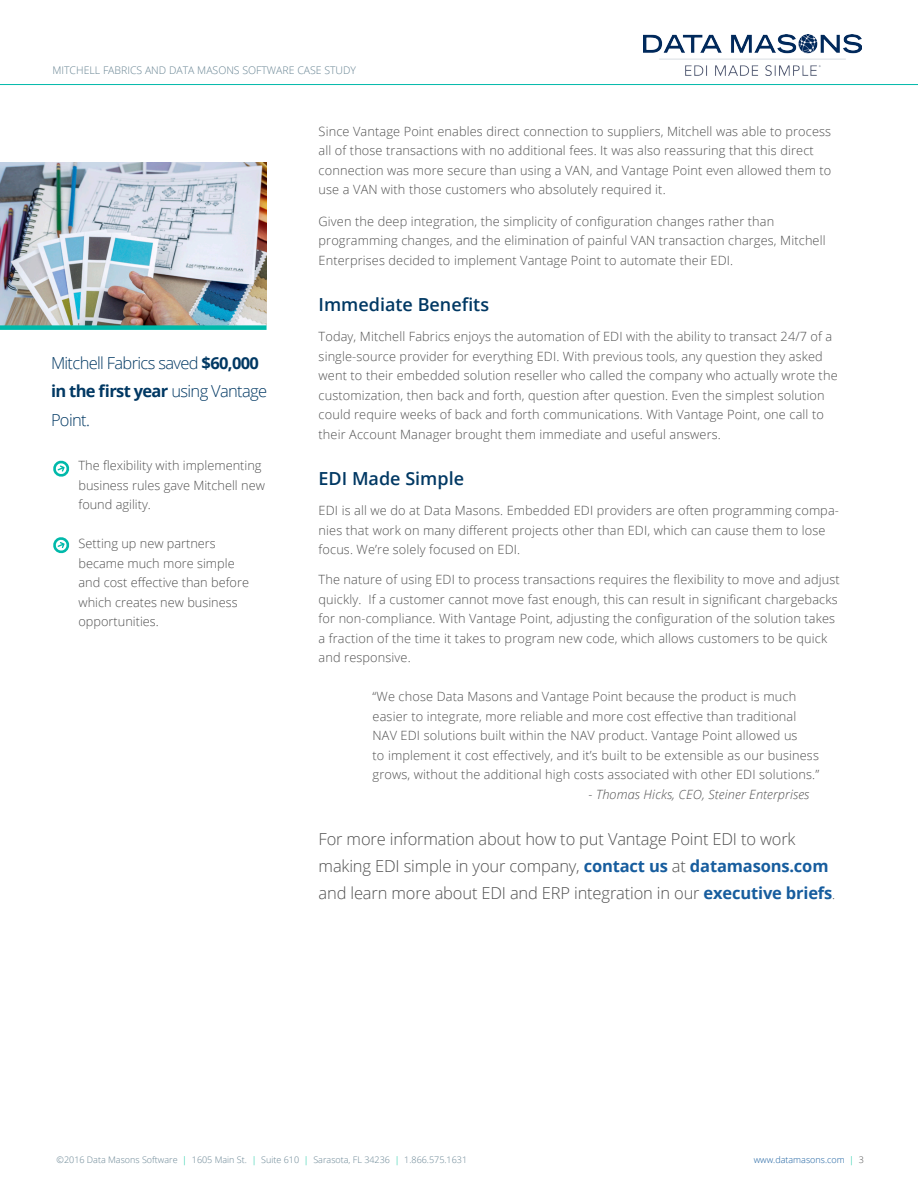
<style>
.page{position:relative;width:918px;height:1188px;background:#fff}
.page>*{position:absolute;margin:0;border:0;box-sizing:border-box;transform-origin:0 0}
.t1{font:600 18px "Open Sans";color:#003863}
.t2{font:300 16.5px/27px "Open Sans";letter-spacing:-.01em;color:#505050}
.t3{font:300 16.5px/28.5px "Open Sans";letter-spacing:-.04em;color:#003863}
.t4{font:300 12.75px/19.5px "Open Sans";letter-spacing:.01em;color:#505050}
.t5{font:italic 300 12.75px "Open Sans";letter-spacing:.01em;color:#505050}
.t6{font:300 10.5px "Open Sans";color:#668392}
.t7{font:300 9px "Open Sans";color:#668392}
.t8{font:300 9px "Open Sans";color:#175d9e}
.s1{font-weight:700}
.s2{font-weight:700;color:#175d9e}
.s3{font-size:12.75px}
.s4{color:#00c59b}
.s5{color:#505050}
</style>
<div class="page">
<svg style="left:53px;top:460px;width:17px;height:17px"></svg>
<svg style="left:53px;top:537px;width:17px;height:17px"></svg>
<hr style="left:0;top:84px;width:918px;height:1px;background:#00b9aa">
<img style="left:0;top:163px;width:267px;height:162px">
<div style="left:0;top:325px;width:267px;height:5px;background:#00b9aa"></div>
<img style="left:644px;top:34px;width:218px;height:42px">
<p class="t6" style="left:52px;top:63px;width:305px">MITCHELL FABRICS AND DATA MASONS SOFTWARE CASE STUDY</p>
<p class="t3" style="left:51px;top:348px;width:218px">Mitchell Fabrics saved <span class="s1">$60,000 in the first year</span> using Vantage<br>Point.</p>
<p class="t4" style="left:79px;top:455px;width:188px">The flexibility with implementing business rules gave Mitchell new found agility.</p>
<p class="t4" style="left:79px;top:533px;width:172px">Setting up new partners became much more simple and cost effective than before which creates new business opportunities.</p>
<p class="t4" style="left:319px;top:121px;width:514px">Since Vantage Point enables direct connection to suppliers, Mitchell was able to process all of those transactions with no additional fees. It was also reassuring that this direct connection was more secure than using a VAN, and Vantage Point even allowed them to use a VAN with those customers who absolutely required it.</p>
<p class="t4" style="left:319px;top:211px;width:509px">Given the deep integration, the simplicity of configuration changes rather than programming changes, and the elimination of painful VAN transaction charges, Mitchell<br>Enterprises decided to implement Vantage Point to automate their EDI.</p>
<p class="t1" style="left:319px;top:293px;width:172px">Immediate Benefits</p>
<p class="t4" style="left:319px;top:327px;width:521px">Today, Mitchell Fabrics enjoys the automation of EDI with the ability to transact 24/7 of a single-source provider for everything EDI. With previous tools, any question they asked went to their embedded solution reseller who called the company who actually wrote the customization, then back and forth, question after question. Even the simplest solution could require weeks of back and forth communications. With Vantage Point, one call to their Account Manager brought them immediate and useful answers.</p>
<p class="t1" style="left:319px;top:467px;width:147px">EDI Made Simple</p>
<p class="t4" style="left:319px;top:501px;width:522px">EDI is all we do at Data Masons. Embedded EDI providers are often programming compa&shy;nies that work on many different projects other than EDI, which can cause them to lose focus. We’re solely focused on EDI.</p>
<p class="t4" style="left:319px;top:570px;width:523px">The nature of using EDI to process transactions requires the flexibility to move and adjust quickly. If a customer cannot move fast enough, this can result in significant chargebacks for non-compliance. With Vantage Point, adjusting the configuration of the solution takes a fraction of the time it takes to program new code, which allows customers to be quick and responsive.</p>
<p class="t4" style="left:373px;top:687px;width:448px">“We chose Data Masons and Vantage Point because the product is much easier to integrate, more reliable and more cost effective than traditional NAV EDI solutions built within the NAV product. Vantage Point allowed us<br>to implement it cost effectively, and it’s built to be extensible as our business grows, without the additional high costs associated with other EDI solutions.”</p>
<p class="t5" style="left:589px;top:786px;width:222px">- Thomas Hicks, CEO, Steiner Enterprises</p>
<p class="t2" style="left:319px;top:826px;width:518px">For more information about how to put Vantage Point EDI to work making EDI simple in your company, <span class="s2">contact us</span> at <span class="s2">datamasons.com </span>and learn more about EDI and ERP integration in our <span class="s2">executive briefs</span><span class="s3">.</span></p>
<p class="t7" style="left:57px;top:1154px;width:412px">©2016 Data Masons Software <span class="s4">|</span> 1605 Main St. <span class="s4">|</span> Suite 610 <span class="s4">|</span> Sarasota, FL 34236 <span class="s4">|</span> 1.866.575.1631</p>
<p class="t8" style="left:754px;top:1154px;width:112px">www.datamasons.com <span class="s4">|</span> <span class="s5">3</span></p>
</div>
